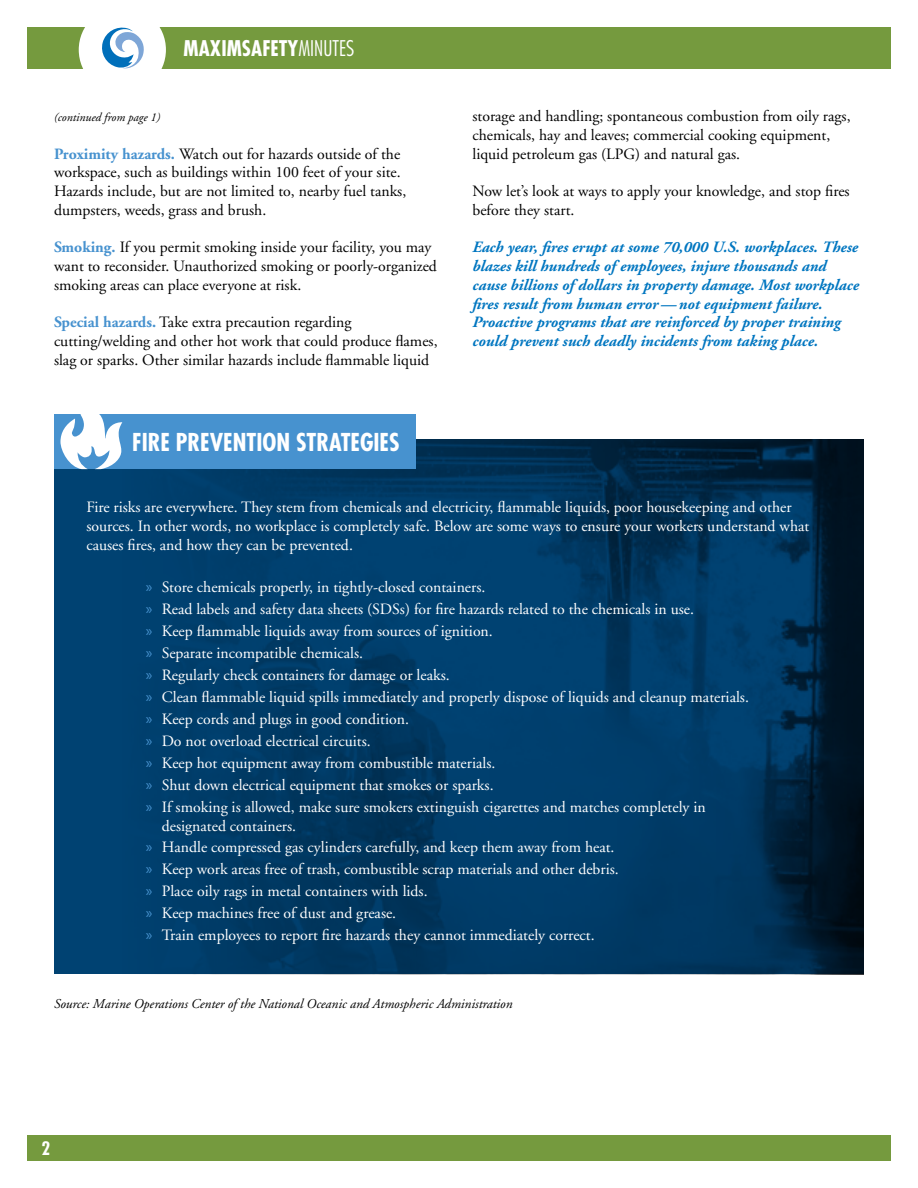
<style>
.page{position:relative;width:918px;height:1188px;background:#fff}
.page>*{position:absolute;margin:0;border:0;box-sizing:border-box;transform-origin:0 0}
.t1{font:700 condensed 24px "Futura";color:#fff}
.t2{font:700 condensed 21px "Futura";color:#fff}
.t3{font:700 condensed 18px "Futura";color:#fff}
.t4{font:15.75px/22px "Adobe Garamond";color:#fff}
.t5{font:15.75px/18.8px "Adobe Garamond";color:#000}
.t6{font:italic 700 15.75px/18.8px "Adobe Garamond";color:#0076c0}
.t7{font:italic 13.5px "Adobe Garamond";color:#000}
.t8{font:italic 12px "Adobe Garamond";color:#000}
.s1{font-weight:300}
.s2{font-weight:700;color:#4792cf}
.s3{font-family:"Myriad Pro";color:#4792cf}
</style>
<div class="page">
<div style="left:27px;top:1135px;width:864px;height:26px;background:#759a3e"></div>
<div style="left:27px;top:27px;width:864px;height:42px;background:#759a3e"></div>
<div style="left:79px;top:6px;width:87px;height:87px;background:#fff;border-radius:50%"></div>
<svg style="left:102px;top:27px;width:42px;height:42px"></svg>
<div style="left:54px;top:440px;width:810px;height:534px;background:#004272"></div>
<img style="left:183px;top:439px;width:680px;height:535px">
<div style="left:54px;top:415px;width:362px;height:54px;background:#4792cf"></div>
<svg style="left:60px;top:414px;width:62px;height:55px"></svg>
<h2 class="t2" style="left:184px;top:35px;width:172px">MAXIMSAFETY<span class="s1">MINUTES</span></h2>
<p class="t8" style="left:54px;top:111px;width:108px">(continued from page 1)</p>
<p class="t5" style="left:54px;top:145px;width:354px"><span class="s2">Proximity hazards.</span> Watch out for hazards outside of the workspace, such as buildings within 100 feet of your site.<br>Hazards include, but are not limited to, nearby fuel tanks, dumpsters, weeds, grass and brush.</p>
<p class="t5" style="left:54px;top:238px;width:384px"><span class="s2">Smoking.</span> If you permit smoking inside your facility, you may want to reconsider. Unauthorized smoking or poorly-organized smoking areas can place everyone at risk.</p>
<p class="t5" style="left:54px;top:313px;width:385px"><span class="s2">Special hazards.</span> Take extra precaution regarding cutting/welding and other hot work that could produce flames, slag or sparks. Other similar hazards include flammable liquid</p>
<h1 class="t1" style="left:132px;top:427px;width:269px">FIRE PREVENTION STRATEGIES</h1>
<p class="t5" style="left:472px;top:107px;width:380px">storage and handling; spontaneous combustion from oily rags, chemicals, hay and leaves; commercial cooking equipment, liquid petroleum gas (LPG) and natural gas.</p>
<p class="t5" style="left:472px;top:182px;width:379px">Now let’s look at ways to apply your knowledge, and stop fires before they start.</p>
<p class="t6" style="left:472px;top:238px;width:388px">Each year, fires erupt at some 70,000 U.S. workplaces. These blazes kill hundreds of employees, injure thousands and cause billions of dollars in property damage. Most workplace fires result from human error — not equipment failure.<br>Proactive programs that are reinforced by proper training could prevent such deadly incidents from taking place.</p>
<p class="t4" style="left:86px;top:498px;width:724px;line-height:18.8px">Fire risks are everywhere. They stem from chemicals and electricity, flammable liquids, poor housekeeping and other sources. In other words, no workplace is completely safe. Below are some ways to ensure your workers understand what causes fires, and how they can be prevented.</p>
<p class="t4" style="left:146px;top:576px;width:605px"><span class="s3">»</span> Store chemicals properly, in tightly-closed containers.<br><span class="s3">»</span> Read labels and safety data sheets (SDSs) for fire hazards related to the chemicals in use.<br><span class="s3">»</span> Keep flammable liquids away from sources of ignition.<br><span class="s3">»</span> Separate incompatible chemicals.<br><span class="s3">»</span> Regularly check containers for damage or leaks.<br><span class="s3">»</span> Clean flammable liquid spills immediately and properly dispose of liquids and cleanup materials. <span class="s3">»</span> Keep cords and plugs in good condition.<br><span class="s3">»</span> Do not overload electrical circuits.<br><span class="s3">»</span> Keep hot equipment away from combustible materials.<br><span class="s3">»</span> Shut down electrical equipment that smokes or sparks.<br><span class="s3">»</span> If smoking is allowed, make sure smokers extinguish cigarettes and matches completely in</p>
<p class="t4" style="left:146px;top:815px;width:475px;text-indent:16px">designated containers.<br><span class="s3">»</span> Handle compressed gas cylinders carefully, and keep them away from heat. <span class="s3">»</span> Keep work areas free of trash, combustible scrap materials and other debris. <span class="s3">»</span> Place oily rags in metal containers with lids.<br><span class="s3">»</span> Keep machines free of dust and grease.<br><span class="s3">»</span> Train employees to report fire hazards they cannot immediately correct.</p>
<p class="t7" style="left:54px;top:997px;width:460px">Source: Marine Operations Center of the National Oceanic and Atmospheric Administration</p>
<p class="t3" style="left:41px;top:1137px;width:10px">2</p>
</div>
